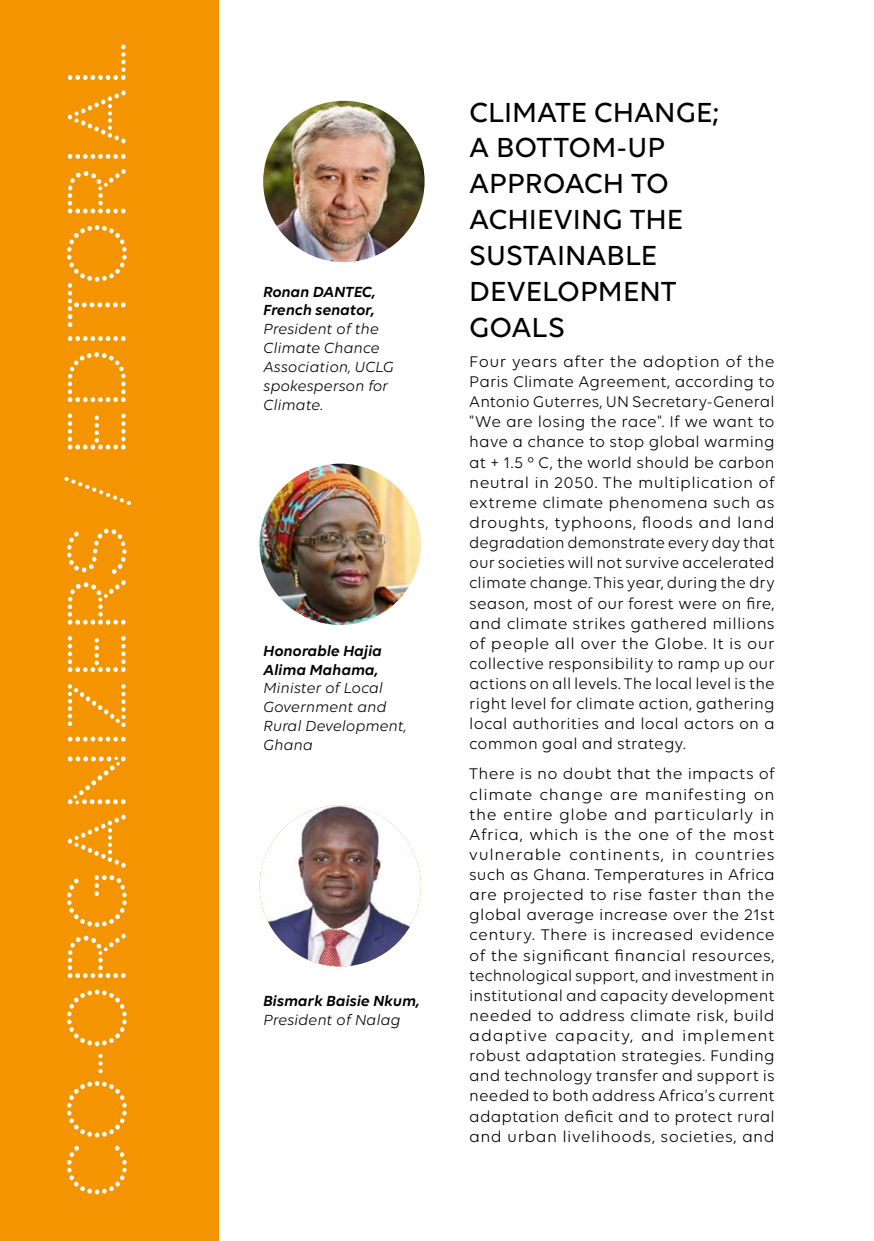
<style>
.page{position:relative;width:874px;height:1241px;background:#fff}
.page>*{position:absolute;margin:0;border:0;box-sizing:border-box;transform-origin:0 0}
.t1{font:82.25px "Punto";letter-spacing:.005em;color:#fff}
.texte_courant_10{font:500 29.75px/35.9px "Volte";color:#000}
.texte_courant_10-2{font:16.62px/20.1px "Volte";letter-spacing:.015em;color:#000;text-align:justify}
.t2{font:italic 15.75px/18.9px "Volte";color:#000}
.t3{font:italic 600 15.75px/18.9px "Volte";color:#000}
.s1{font-weight:600}
.s2{font-weight:400}
</style>
<div class="page">
<img style="left:263px;top:101px;width:161px;height:161px;border-radius:81px">
<img style="left:259px;top:463px;width:161px;height:162px;border-radius:81px">
<div style="left:0;top:0;width:218px;height:1240px;background:#f39400"></div>
<img style="left:259px;top:805px;width:161px;height:161px;border-radius:81px">
<p class="t1" style="left:50px;top:1198px;width:1156px;rotate:-90deg">CO-ORGANIZERS / EDITORIAL</p>
<p class="t2" style="left:263px;top:281px;width:132px"><span class="s1">Ronan DANTEC,<br>French senator,<br></span>President of the<br>Climate Chance<br>Association, UCLG spokesperson for<br>Climate.</p>
<p class="t2" style="left:263px;top:640px;width:144px"><span class="s1">Honorable Hajia<br>Alima Mahama,<br></span>Minister of Local<br>Government and<br>Rural Development,<br>Ghana</p>
<p class="t3" style="left:263px;top:990px;width:158px">Bismark Baisie Nkum,<br><span class="s2">President of Nalag</span></p>
<p class="texte_courant_10" style="left:469px;top:93px;width:251px">CLIMATE CHANGE;<br>A BOTTOM-UP<br>APPROACH TO<br>ACHIEVING THE<br>SUSTAINABLE<br>DEVELOPMENT<br>GOALS</p>
<p class="texte_courant_10-2" style="left:469px;top:351px;width:307px">Four years after the adoption of the Paris Climate Agreement, according to Antonio Guterres, UN Secretary-General "We are losing the race". If we want to have a chance to stop global warming at + 1.5 ° C, the world should be carbon neutral in 2050. The multiplication of extreme climate phenomena such as droughts, typhoons, floods and land degradation demonstrate every day that our societies will not survive accelerated climate change. This year, during the dry season, most of our forest were on fire, and climate strikes gathered millions of people all over the Globe. It is our collective responsibility to ramp up our actions on all levels. The local level is the right level for climate action, gathering local authorities and local actors on a common goal and strategy.</p>
<p class="texte_courant_10-2" style="left:469px;top:763px;width:307px">There is no doubt that the impacts of climate change are manifesting on the entire globe and particularly in Africa, which is the one of the most vulnerable continents, in countries such as Ghana. Temperatures in Africa are projected to rise faster than the global average increase over the 21st century. There is increased evidence of the significant financial resources, technological support, and investment in institutional and capacity development needed to address climate risk, build adaptive capacity, and implement robust adaptation strategies. Funding and technology transfer and support is needed to both address Africa’s current adaptation deficit and to protect rural and urban livelihoods, societies, and</p>
</div>
